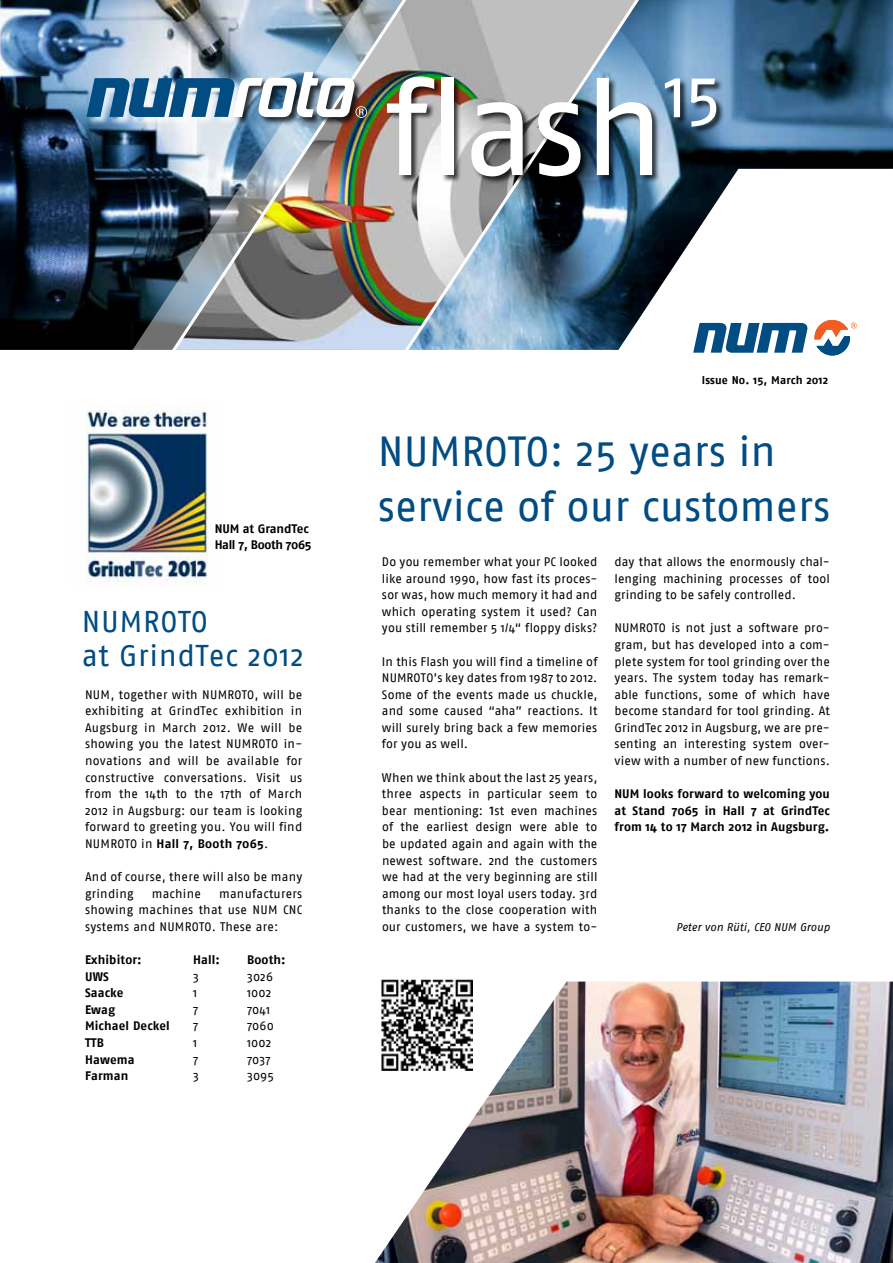
<style>
.page{position:relative;width:893px;height:1263px;background:#fff}
.page>*{position:absolute;margin:0;border:0;box-sizing:border-box;transform-origin:0 0}
.t1{font:135px "Fago No";letter-spacing:-.03em;color:#fff}
.t2{font:42px/54px "Fago No";color:#004c83}
.t3{font:30px/33.2px "Fago No";letter-spacing:.02em;color:#004c83}
.t4{font:12.3px/16.6px "Fago No";letter-spacing:.02em;color:#000;text-align:justify}
.t5{font:700 12.3px/16.6px "Fago No";letter-spacing:.01em;color:#000;text-align:justify}
.t6{font:700 12.3px/16.6px "Fago No";letter-spacing:-.02em;color:#000}
.t7{font:italic 11.25px "Fago No";color:#000}
.t8{font:700 11.25px "Fago No";letter-spacing:.01em;color:#000}
.s1{font-weight:700}
.s2{font-size:15px}
</style>
<div class="page">
<img style="left:0;top:0;width:893px;height:350px">
<svg style="left:454px;top:0;width:233px;height:350px;background:#768d9e"></svg>
<svg style="left:693px;top:323px;width:115px;height:30px"></svg>
<svg style="left:814px;top:320px;width:43px;height:35px"></svg>
<div style="left:387px;top:76px;width:274px;height:109px;background:#000;opacity:.75"></div>
<div style="left:664px;top:78px;width:61px;height:57px;background:#000;opacity:.75"></div>
<img style="left:131px;top:0;width:37px;height:350px">
<img style="left:168px;top:0;width:286px;height:350px">
<div style="left:86px;top:78px;width:158px;height:48px;background:#fff;opacity:.75"></div>
<div style="left:235px;top:71px;width:141px;height:56px;background:#000;opacity:.75"></div>
<img style="left:86px;top:72px;width:281px;height:46px">
<img style="left:375px;top:981px;width:518px;height:282px">
<img style="left:86px;top:409px;width:122px;height:178px">
<img style="left:381px;top:979px;width:92px;height:92px">
<h1 class="t1" style="left:384px;top:52px;width:338px">flash<sup>15</sup></h1>
<p class="t6" style="left:215px;top:520px;width:98px">NUM at GrandTec<br>Hall 7, Booth 7065</p>
<h3 class="t3" style="left:82px;top:605px;width:224px">NUMROTO<br>at GrindTec 2012</h3>
<p class="t4" style="left:85px;top:686px;width:219px">NUM, together with NUMROTO, will be exhibiting at GrindTec exhibition in Augsburg in March 2012. We will be showing you the latest NUMROTO in&shy;novations and will be available for constructive conversations. Visit us from the 14th to the 17th of March 2012 in Augsburg: our team is looking forward to greeting you. You will find NUMROTO in <span class="s1">Hall 7, Booth 7065</span>.</p>
<p class="t4" style="left:85px;top:868px;width:219px">And of course, there will also be many grinding</p>
<p class="t4" style="left:85px;top:885px;width:219px;text-indent:134px">manufacturers showing machines that use NUM CNC systems and NUMROTO. These are:</p>
<p class="t5" style="left:85px;top:951px;width:87px">Exhibitor: H</p>
<p class="t5" style="left:201px;top:951px;width:20px">all:</p>
<p class="t5" style="left:247px;top:951px;width:40px">Booth:</p>
<p class="t5" style="left:85px;top:968px;width:25px">UWS</p>
<p class="t4" style="left:193px;top:968px;width:7px">3</p>
<p class="t4" style="left:247px;top:968px;width:27px">3026</p>
<p class="t5" style="left:85px;top:984px;width:40px">Saacke</p>
<p class="t4" style="left:193px;top:984px;width:6px">1</p>
<p class="t4" style="left:247px;top:984px;width:26px">1002</p>
<p class="t5" style="left:85px;top:1001px;width:32px">Ewag</p>
<p class="t4" style="left:193px;top:1001px;width:7px">7</p>
<p class="t4" style="left:247px;top:1001px;width:25px">7041</p>
<p class="t5" style="left:85px;top:1017px;width:86px">Michael Deckel</p>
<p class="t4" style="left:193px;top:1018px;width:7px">7</p>
<p class="t4" style="left:247px;top:1018px;width:28px">7060</p>
<p class="t5" style="left:85px;top:1034px;width:20px">TTB</p>
<p class="t4" style="left:193px;top:1034px;width:6px">1</p>
<p class="t4" style="left:247px;top:1034px;width:26px">1002</p>
<p class="t5" style="left:85px;top:1051px;width:51px">Hawema</p>
<p class="t4" style="left:193px;top:1051px;width:7px">7</p>
<p class="t4" style="left:247px;top:1051px;width:25px">7037</p>
<p class="t5" style="left:85px;top:1067px;width:45px">Farman</p>
<p class="t4" style="left:193px;top:1067px;width:7px">3</p>
<p class="t4" style="left:247px;top:1067px;width:28px">3095</p>
<p class="t4" style="left:152px;top:885px;width:51px">machine</p>
<p class="t8" style="left:702px;top:373px;width:128px">Issue No. 15, March 2012</p>
<h2 class="t2" style="left:378px;top:424px;width:454px">NUMROTO: 25 years in service of our customers</h2>
<p class="t4" style="left:382px;top:553px;width:217px">Do you remember what your PC looked like around 1990, how fast its proces&shy;sor was, how much memory it had and which operating system it used? Can you still remember 5 1/4“ floppy disks?</p>
<p class="t4" style="left:382px;top:653px;width:217px">In this Flash you will find a timeline of NUMROTO’s key dates from 1987 to 2012.<br>Some of the events made us chuckle, and some caused “aha” reactions. It will surely bring back a few memories for you as well.</p>
<p class="t4" style="left:382px;top:769px;width:217px">When we think about the last 25 years, three aspects in particular seem to bear mentioning: <span class="s2">1</span>st even machines of the earliest design were able to be updated again and again with the newest software. 2nd the customers we had at the very beginning are still among our most loyal users today. 3rd thanks to the close cooperation with our customers, we have a system to-</p>
<p class="t4" style="left:614px;top:553px;width:217px">day that allows the enormously chal&shy;lenging machining processes of tool grinding to be safely controlled.</p>
<p class="t4" style="left:614px;top:620px;width:217px">NUMROTO is not just a software pro&shy;gram, but has developed into a com&shy;plete system for tool grinding over the years. The system today has remark&shy;able functions, some of which have become standard for tool grinding. At GrindTec 2012 in Augsburg, we are pre&shy;senting an interesting system over&shy;view with a number of new functions.</p>
<p class="t5" style="left:614px;top:785px;width:217px">NUM looks forward to welcoming you at Stand 7065 in Hall 7 at GrindTec from 14 to 17 March 2012 in Augsburg.</p>
<p class="t7" style="left:676px;top:920px;width:155px">Peter von Rüti, CEO NUM Group</p>
</div>
